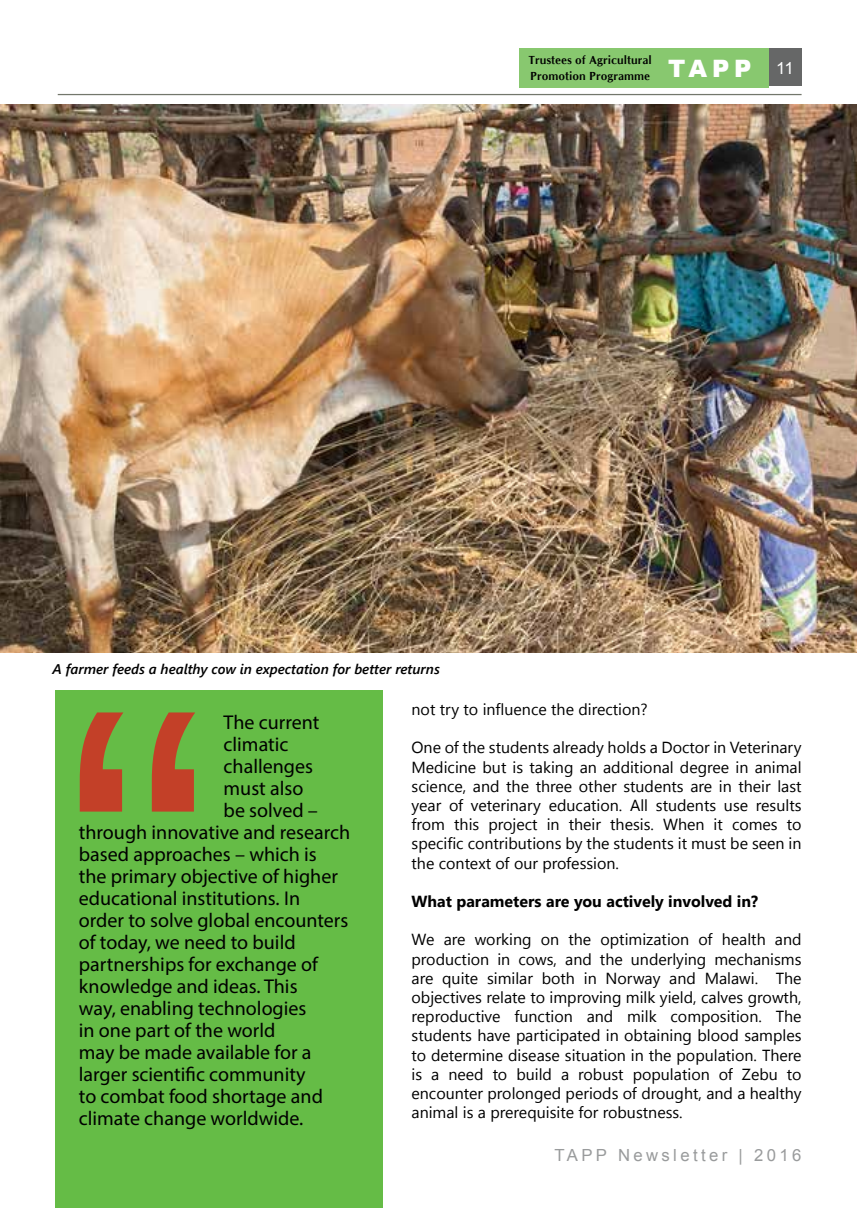
<style>
.page{position:relative;width:857px;height:1208px;background:#fff}
.page>*{position:absolute;margin:0;border:0;box-sizing:border-box;transform-origin:0 0}
.t1{font:900 24px "Arial";color:#fff}
.t2{font:20px "Myriad Pro";color:#000}
.t3{font:16.8px "Arial";letter-spacing:.2em;color:#999b9c}
.t4{font:16px/19.2px "Segoe UI";color:#000;text-align:justify}
.t5{font:700 16px "Segoe UI";color:#000}
.t6{font:italic 600 14px "Segoe UI";color:#000}
.t7{font:700 12px/16px "Oklahoma";color:#000}
.s1{font-weight:400;font-size:16.8px}
</style>
<div class="page">
<div style="left:768px;top:48px;width:33px;height:37px;background:#666767"></div>
<div style="left:519px;top:48px;width:249px;height:40px;background:#88c86f"></div>
<hr style="left:58px;top:94px;width:743px;height:1px;background:#73776c">
<div style="left:55px;top:690px;width:327px;height:518px;background:#65bc46"></div>
<svg style="left:80px;top:712px;width:115px;height:99px"></svg>
<img style="left:0;top:105px;width:856px;height:547px">
<p class="t7" style="left:528px;top:52px;width:125px">Trustees of Agricultural<br>Promotion Programme</p>
<h1 class="t1" style="left:667px;top:51px;width:127px">TAPP <span class="s1">11</span></h1>
<p class="t6" style="left:53px;top:659px;width:388px">A farmer feeds a healthy cow in expectation for better returns</p>
<p class="t2" style="left:223px;top:710px;width:97px">The current</p>
<p class="t2" style="left:223px;top:732px;width:66px">climatic</p>
<p class="t2" style="left:223px;top:754px;width:91px">challenges</p>
<p class="t2" style="left:223px;top:776px;width:81px">must also</p>
<p class="t2" style="left:223px;top:798px;width:96px">be solved –</p>
<p class="t2" style="left:79px;top:820px;width:272px">through innovative and research</p>
<p class="t2" style="left:79px;top:842px;width:239px">based approaches – which is</p>
<p class="t2" style="left:79px;top:864px;width:260px">the primary objective of higher</p>
<p class="t2" style="left:79px;top:886px;width:222px">educational institutions. In</p>
<p class="t2" style="left:79px;top:908px;width:271px">order to solve global encounters</p>
<p class="t2" style="left:79px;top:930px;width:218px">of today, we need to build</p>
<p class="t2" style="left:79px;top:952px;width:241px">partnerships for exchange of</p>
<p class="t2" style="left:79px;top:974px;width:220px">knowledge and ideas. This</p>
<p class="t2" style="left:79px;top:996px;width:229px">way, enabling technologies</p>
<p class="t2" style="left:79px;top:1018px;width:198px">in one part of the world</p>
<p class="t2" style="left:79px;top:1040px;width:234px">may be made available for a</p>
<p class="t2" style="left:79px;top:1062px;width:228px">larger scientific community</p>
<p class="t2" style="left:79px;top:1084px;width:245px">to combat food shortage and</p>
<p class="t2" style="left:79px;top:1106px;width:226px">climate change worldwide.</p>
<p class="t4" style="left:411px;top:699px;width:237px">not try to influence the direction?</p>
<p class="t4" style="left:411px;top:737px;width:391px">One of the students already holds a Doctor in Veterinary Medicine but is taking an additional degree in animal science, and the three other students are in their last year of veterinary education. All students use results from this project in their thesis. When it comes to specific contributions by the students it must be seen in the context of our profession.</p>
<p class="t5" style="left:411px;top:888px;width:348px">What parameters are you actively involved in?</p>
<p class="t4" style="left:411px;top:929px;width:391px">We are working on the optimization of health and production in cows, and the underlying mechanisms are quite similar both in Norway and Malawi. The objectives relate to improving milk yield, calves growth, reproductive function and milk composition. The students have participated in obtaining blood samples to determine disease situation in the population. There is a need to build a robust population of Zebu to encounter prolonged periods of drought, and a healthy animal is a prerequisite for robustness.</p>
<p class="t3" style="left:554px;top:1144px;width:248px">TAPP Newsletter | 2016</p>
</div>
